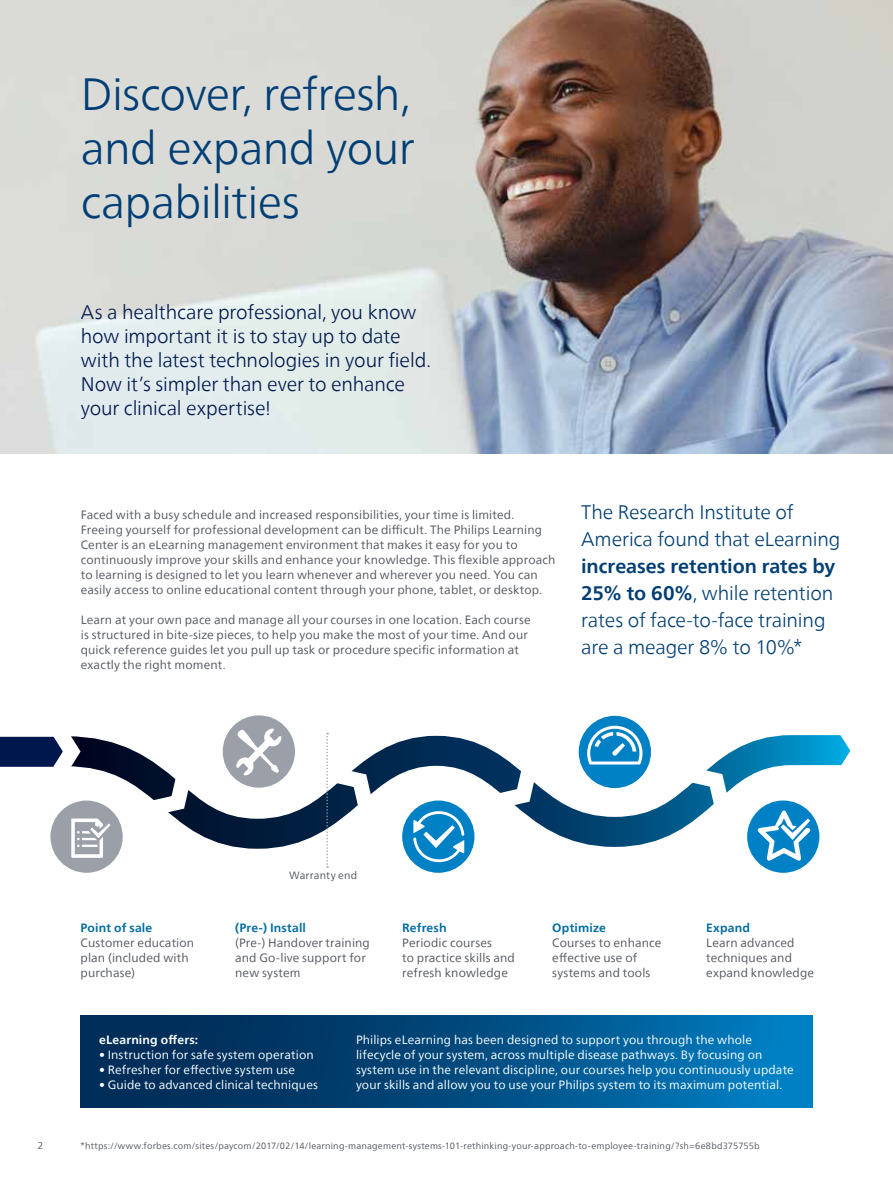
<style>
.page{position:relative;width:893px;height:1188px;background:#fff}
.page>*{position:absolute;margin:0;border:0;box-sizing:border-box;transform-origin:0 0}
.t1{font:300 45px/54px "Neue Frutiger World";letter-spacing:-.015em;color:#003e75;text-align:justify}
.t2{font:300 19.5px/24px "Neue Frutiger World";letter-spacing:-.01em;color:#00174e}
.t3{font:300 19.5px/27px "Neue Frutiger World";letter-spacing:-.01em;color:#003e75}
.t4{font:12px/15px "Neue Frutiger World";letter-spacing:.01em;color:#53585f}
.t5{font:12px/15px "Neue Frutiger World";letter-spacing:.01em;color:#fff}
.t6{font:700 12px "Neue Frutiger World";letter-spacing:.015em;color:#006ba4}
.t7{font:700 12px "Neue Frutiger World";letter-spacing:.015em;color:#fff}
.t8{font:10.5px "Neue Frutiger World";letter-spacing:.015em;color:#53585f}
.t9{font:9.75px "Neue Frutiger World";color:#53585f}
.t10{font:9px "Neue Frutiger World";letter-spacing:.02em;color:#53585f}
.s1{font-weight:700}
</style>
<div class="page">
<svg style="left:81px;top:1016px;width:731px;height:91px;background:#004d83"></svg>
<img style="left:0;top:0;width:893px;height:453px">
<div style="left:0;top:737px;width:66px;height:30px;background:#00174e"></div>
<div style="left:50px;top:801px;width:73px;height:72px;background:#9b9fa8;border-radius:50%"></div>
<div style="left:223px;top:715px;width:72px;height:73px;background:#9b9fa8;border-radius:50%"></div>
<div style="left:402px;top:801px;width:72px;height:72px;background:#0080c5;border-radius:50%"></div>
<div style="left:747px;top:801px;width:72px;height:72px;background:#0080c5;border-radius:50%"></div>
<svg style="left:50px;top:720px;width:770px;height:144px"></svg>
<svg style="left:36px;top:720px;width:53px;height:76px"></svg>
<svg style="left:133px;top:757px;width:69px;height:70px"></svg>
<svg style="left:671px;top:756px;width:69px;height:70px"></svg>
<svg style="left:816px;top:720px;width:34px;height:75px"></svg>
<svg style="left:478px;top:750px;width:69px;height:70px"></svg>
<svg style="left:315px;top:733px;width:69px;height:135px"></svg>
<svg style="left:71px;top:819px;width:40px;height:39px"></svg>
<svg style="left:413px;top:811px;width:51px;height:51px"></svg>
<svg style="left:587px;top:726px;width:55px;height:39px"></svg>
<svg style="left:236px;top:729px;width:45px;height:46px"></svg>
<svg style="left:757px;top:811px;width:54px;height:50px"></svg>
<h1 class="t1" style="left:81px;top:68px;width:335px">Discover, refresh, and expand your capabilities</h1>
<h2 class="t2" style="left:81px;top:300px;width:352px">As a healthcare professional, you know how important it is to stay up to date with the latest technologies in your field.<br>Now it’s simpler than ever to enhance your clinical expertise!</h2>
<p class="t4" style="left:81px;top:507px;width:476px">Faced with a busy schedule and increased responsibilities, your time is limited.<br>Freeing yourself for professional development can be difficult. The Philips Learning Center is an eLearning management environment that makes it easy for you to continuously improve your skills and enhance your knowledge. This flexible approach to learning is designed to let you learn whenever and wherever you need. You can easily access to online educational content through your phone, tablet, or desktop.</p>
<p class="t4" style="left:81px;top:612px;width:451px">Learn at your own pace and manage all your courses in one location. Each course is structured in bite-size pieces, to help you make the most of your time. And our quick reference guides let you pull up task or procedure specific information at exactly the right moment.</p>
<h2 class="t3" style="left:581px;top:499px;width:261px">The Research Institute of<br>America found that eLearning</h2>
<h2 class="t3" style="left:581px;top:553px;width:256px"><span class="s1">increases retention rates by<br>25% to 60%</span>, while retention rates of face-to-face training are a meager 8% to 10%*</h2>
<p class="t8" style="left:289px;top:867px;width:70px">Warranty end</p>
<p class="t6" style="left:81px;top:917px;width:73px">Point of sale</p>
<p class="t4" style="left:81px;top:935px;width:115px">Customer education plan (included with purchase)</p>
<p class="t6" style="left:235px;top:917px;width:72px">(Pre-) Install</p>
<p class="t4" style="left:235px;top:935px;width:136px">(Pre-) Handover training and Go-live support for new system</p>
<p class="t6" style="left:402px;top:917px;width:46px">Refresh</p>
<p class="t4" style="left:402px;top:935px;width:114px">Periodic courses<br>to practice skills and refresh knowledge</p>
<p class="t6" style="left:552px;top:917px;width:55px">Optimize</p>
<p class="t4" style="left:552px;top:935px;width:111px">Courses to enhance effective use of systems and tools</p>
<p class="t6" style="left:706px;top:917px;width:45px">Expand</p>
<p class="t4" style="left:706px;top:935px;width:109px">Learn advanced techniques and expand knowledge</p>
<p class="t7" style="left:99px;top:1029px;width:101px">eLearning offers:</p>
<p class="t5" style="left:99px;top:1047px;width:216px">• Instruction for safe system operation</p>
<p class="t5" style="left:99px;top:1062px;width:197px">• Refresher for effective system use</p>
<p class="t5" style="left:99px;top:1077px;width:220px">• Guide to advanced clinical techniques</p>
<p class="t5" style="left:356px;top:1032px;width:439px">Philips eLearning has been designed to support you through the whole lifecycle of your system, across multiple disease pathways. By focusing on system use in the relevant discipline, our courses help you continuously update your skills and allow you to use your Philips system to its maximum potential.</p>
<p class="t9" style="left:38px;top:1138px;width:7px">2</p>
<p class="t10" style="left:81px;top:1139px;width:680px">*https://www.forbes.com/sites/paycom/2017/02/14/learning-management-systems-101-rethinking-your-approach-to-employee-training/?sh=6e8bd375755b</p>
</div>
